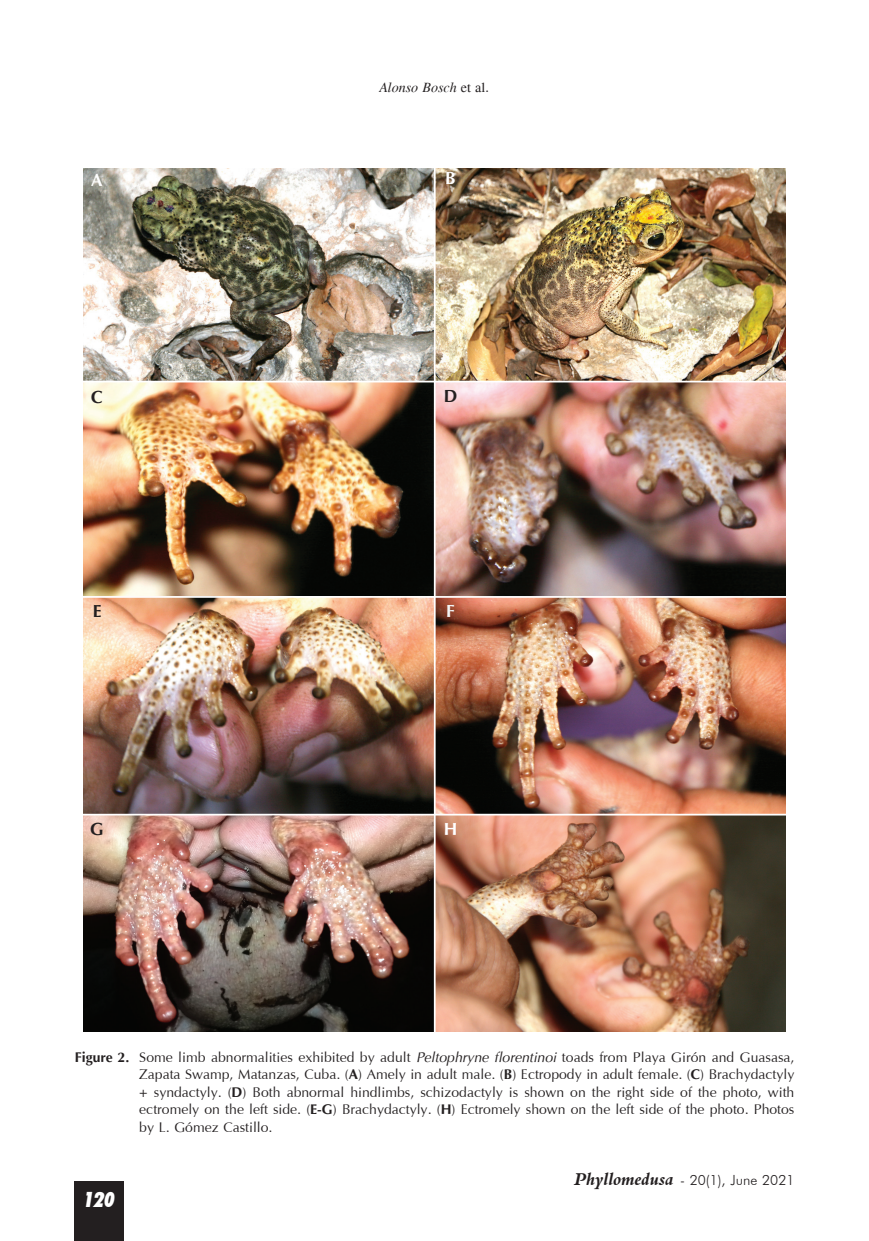
<style>
.page{position:relative;width:869px;height:1241px;background:#fff}
.page>*{position:absolute;margin:0;border:0;box-sizing:border-box;transform-origin:0 0}
.t1{font:italic 900 condensed 21px "Futura BT";color:#fff}
.t2{font:700 17.5px "Optima";color:#231f20}
.t3{font:700 17.5px "Optima";color:#fff}
.t4{font:700 17.5px "Optima";color:#f2f3f4}
.t5{font:14px/17.5px "Optima";color:#231f20;text-align:justify}
.t6{font:300 14px "Futura BT";color:#231f20}
.t7{font:italic 14px "Times";color:#231f20}
.s1{font-style:normal}
.s2{font-weight:700}
.s3{font-style:italic}
.s4{font-family:"Aldine 401 BT Bold Italic A";font-weight:400;font-size:17.5px}
</style>
<div class="page">
<div style="left:74px;top:1181px;width:50px;height:59px;background:#231f20"></div>
<img style="left:83px;top:169px;width:702px;height:862px">
<hr style="left:81px;top:380px;width:708px;height:2px;background:#fff">
<hr style="left:81px;top:596px;width:708px;height:1px;background:#fff">
<hr style="left:82px;top:813px;width:706px;height:2px;background:#fff">
<hr style="left:433px;top:166px;width:2px;height:870px;background:#fff">
<p class="t7" style="left:379px;top:79px;width:111px">Alonso Bosch <span class="s1">et al.</span></p>
<p class="t3" style="left:91px;top:171px;width:13px">A</p>
<p class="t3" style="left:445px;top:170px;width:12px">B</p>
<p class="t2" style="left:91px;top:388px;width:13px">C</p>
<p class="t2" style="left:443px;top:387px;width:15px">D</p>
<p class="t2" style="left:93px;top:602px;width:10px">E</p>
<p class="t4" style="left:446px;top:602px;width:10px">F</p>
<p class="t2" style="left:90px;top:820px;width:15px">G</p>
<p class="t3" style="left:443px;top:820px;width:15px">H</p>
<p class="t5" style="left:139px;top:1048px;width:656px;text-indent:-64px"><span class="s2">Figure 2.</span> Some limb abnormalities exhibited by adult <span class="s3">Peltophryne florentinoi</span> toads from Playa Girón and Guasasa, Zapata Swamp, Matanzas, Cuba. (<span class="s2">A</span>) Amely in adult male. (<span class="s2">B</span>) Ectropody in adult female. (<span class="s2">C</span>) Brachydactyly + syndactyly. (<span class="s2">D</span>) Both abnormal hindlimbs, schizodactyly is shown on the right side of the photo, with ectromely on the left side. (<span class="s2">E</span>-<span class="s2">G</span>) Brachydactyly. (<span class="s2">H</span>) Ectromely shown on the left side of the photo. Photos by L. Gómez Castillo.</p>
<h1 class="t1" style="left:84px;top:1186px;width:32px">120</h1>
<p class="t6" style="left:574px;top:1171px;width:221px"><span class="s4">Phyllomedusa</span> - 20(1), June 2021</p>
</div>
